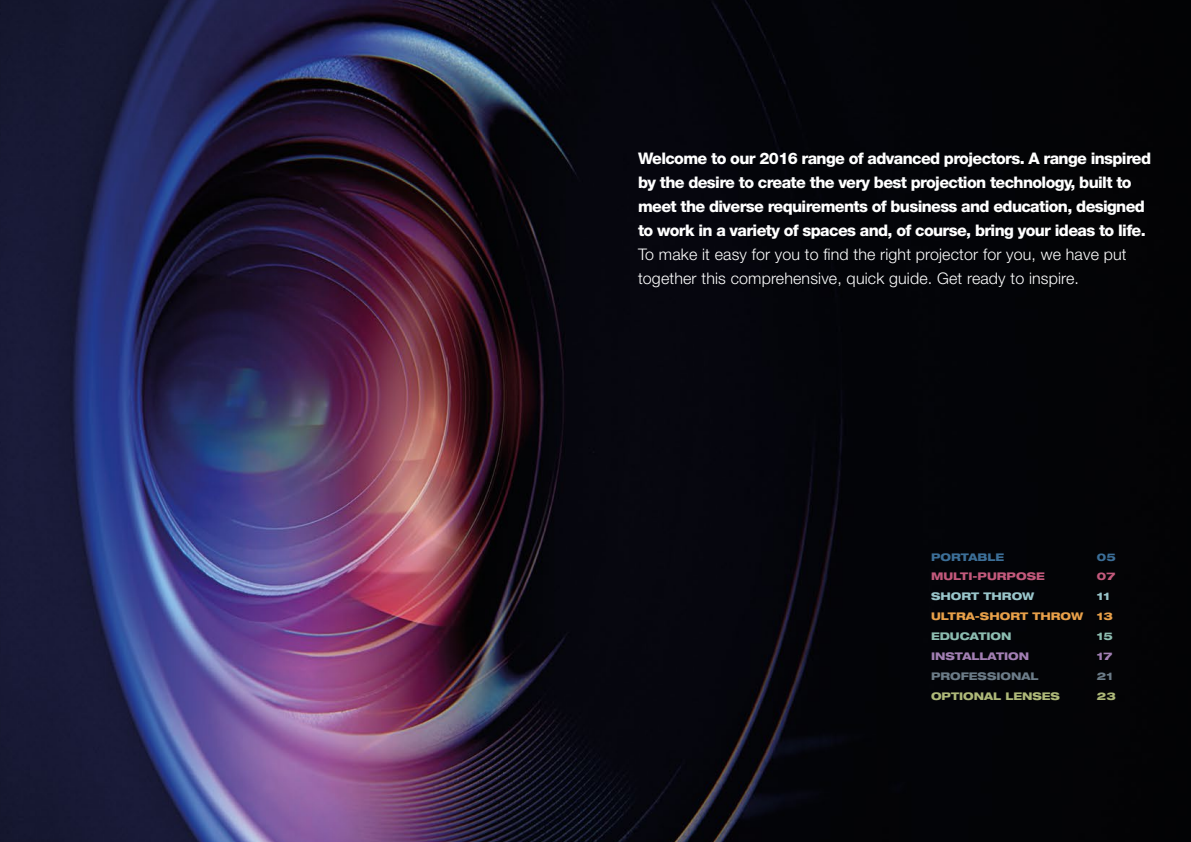
<style>
.page{position:relative;width:1191px;height:842px;background:#fff}
.page>*{position:absolute;margin:0;border:0;box-sizing:border-box;transform-origin:0 0}
.t1{font:800 16px/24px "Helvetica Neue LT Std";letter-spacing:-.04em;color:#fff}
.t2{font:300 16px/24px "Helvetica Neue LT Std";letter-spacing:.01em;color:#fff}
.t3{font:800 expanded 10.6px "Helvetica Neue LT Std";color:#e8a049}
.t4{font:800 expanded 10.6px "Helvetica Neue LT Std";color:#aeb979}
.t5{font:800 expanded 10.6px "Helvetica Neue LT Std";color:#c3597c}
.t6{font:800 expanded 10.6px "Helvetica Neue LT Std";color:#a27fb3}
.t7{font:800 expanded 10.6px "Helvetica Neue LT Std";color:#6c7c88}
.t8{font:800 expanded 10.6px "Helvetica Neue LT Std";color:#99c5ca}
.t9{font:800 expanded 10.6px "Helvetica Neue LT Std";color:#8dbdb1}
.t10{font:800 expanded 10.6px "Helvetica Neue LT Std";color:#3c6f98}
</style>
<div class="page">
<img style="left:0;top:0;width:1191px;height:842px">
<p class="t1" style="left:638px;top:146px;width:514px">Welcome to our 2016 range of advanced projectors. A range inspired by the desire to create the very best projection technology, built to meet the diverse requirements of business and education, designed to work in a variety of spaces and, of course, bring your ideas to life.</p>
<p class="t2" style="left:638px;top:242px;width:490px">To make it easy for you to find the right projector for you, we have put together this comprehensive, quick guide. Get ready to inspire.</p>
<p class="t10" style="left:931px;top:550px;width:75px">PORTABLE</p>
<p class="t10" style="left:1097px;top:550px;width:20px">05</p>
<p class="t5" style="left:931px;top:570px;width:115px">MULTI-PURPOSE</p>
<p class="t5" style="left:1097px;top:570px;width:20px">07</p>
<p class="t8" style="left:931px;top:590px;width:105px">SHORT THROW</p>
<p class="t8" style="left:1097px;top:590px;width:14px">11</p>
<p class="t3" style="left:931px;top:609px;width:154px">ULTRA-SHORT THROW</p>
<p class="t3" style="left:1097px;top:609px;width:17px">13</p>
<p class="t9" style="left:931px;top:629px;width:82px">EDUCATION</p>
<p class="t9" style="left:1097px;top:629px;width:17px">15</p>
<p class="t6" style="left:931px;top:649px;width:100px">INSTALLATION</p>
<p class="t6" style="left:1097px;top:649px;width:17px">17</p>
<p class="t7" style="left:931px;top:669px;width:109px">PROFESSIONAL</p>
<p class="t7" style="left:1097px;top:669px;width:17px">21</p>
<p class="t4" style="left:931px;top:689px;width:130px">OPTIONAL LENSES</p>
<p class="t4" style="left:1097px;top:689px;width:20px">23</p>
</div>
